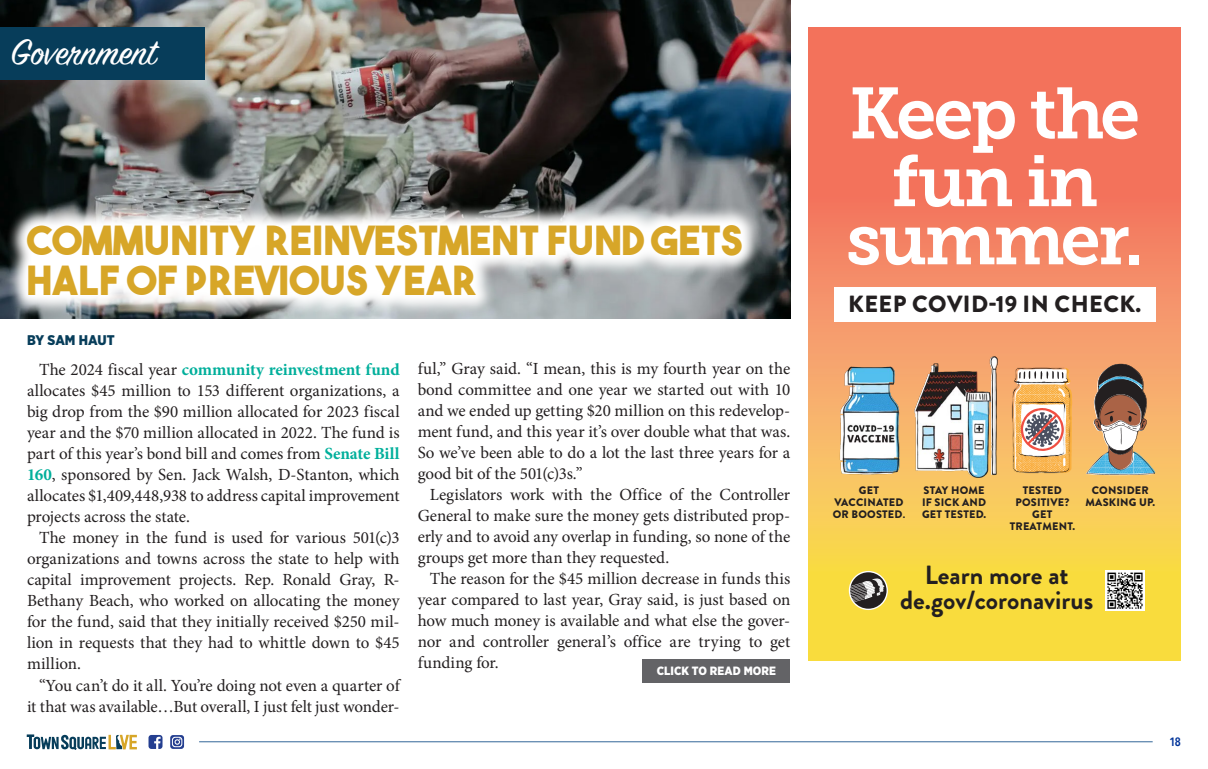
<style>
.page{position:relative;width:1208px;height:769px;background:#fff}
.page>*{position:absolute;margin:0;border:0;box-sizing:border-box;transform-origin:0 0}
.t1{font:71.9px/67.7px "Museo Slab 700";letter-spacing:-.04em;color:#fff;text-align:center}
.t2{font:40px/40px "The Bold Font";letter-spacing:.01em;color:#d7a628}
.t3{font:40px "Sign Painter House Script";color:#fff}
.t4{font:700 26.2px/24.2px "Brandon Grotesque";color:#231f20;text-align:center}
.t5{font:900 23.4px "Brandon Grotesque";letter-spacing:.02em;color:#231f20}
.body_copy{font:17px/21px "Minion Pro";letter-spacing:-.01em;color:#231f20;text-align:justify}
.t6{font:900 14px "Gotham Narrow";letter-spacing:-.005em;color:#073d5a}
.t7{font:900 12px "Gotham Narrow";letter-spacing:.005em;color:#fff}
.t8{font:600 12px "Avenir Next Condensed";color:#039}
.t9{font:900 10.9px/12px "Brandon Grotesque";letter-spacing:.02em;color:#231f20;text-align:center}
.s1{font-weight:700;color:#00af9b}
.s2{font-weight:700}
</style>
<div class="page">
<hr style="left:199px;top:740px;width:953px;height:1px;background:#369">
<svg style="left:148px;top:735px;width:14px;height:13px"></svg>
<svg style="left:170px;top:735px;width:14px;height:13px"></svg>
<svg style="left:27px;top:734px;width:110px;height:15px"></svg>
<img style="left:0;top:0;width:790px;height:319px">
<svg style="left:6px;top:204px;width:756px;height:113px"></svg>
<div style="left:642px;top:659px;width:148px;height:23px;background:#636366"></div>
<div style="left:0;top:27px;width:204px;height:52px;background:#073d5a"></div>
<svg style="left:808px;top:27px;width:372px;height:633px;background:#f59e58"></svg>
<div style="left:833px;top:287px;width:322px;height:35px;background:#fff"></div>
<img style="left:1105px;top:570px;width:39px;height:39px">
<svg style="left:848px;top:570px;width:39px;height:39px"></svg>
<svg style="left:850px;top:572px;width:36px;height:36px"></svg>
<img style="left:834px;top:352px;width:69px;height:141px">
<img style="left:913px;top:355px;width:91px;height:133px">
<img style="left:1011px;top:366px;width:61px;height:107px">
<img style="left:1085px;top:363px;width:70px;height:112px">
<p class="t3" style="left:11px;top:27px;width:147px">Government</p>
<p class="t2" style="left:27px;top:220px;width:717px">COMMUNITY REINVESTMENT FUND GETS<br>HALF OF PREVIOUS YEAR</p>
<p class="t6" style="left:27px;top:331px;width:89px">BY SAM HAUT</p>
<p class="body_copy" style="left:27px;top:359px;width:374px;text-indent:12px">The 2024 fiscal year <span class="s1">community reinvestment fund </span>allocates $45 million to 153 different organizations, a big drop from the $90 million allocated for 2023 fiscal year and the $70 million allocated in 2022. The fund is part of this year’s bond bill and comes from <span class="s1">Senate Bill 160</span>, sponsored by Sen. Jack Walsh, D-Stanton, which allocates $1,409,448,938 to address capital improvement projects across the state.</p>
<p class="body_copy" style="left:27px;top:527px;width:374px;text-indent:12px">The money in the fund is used for various 501(c)3 organizations and towns across the state to help with capital improvement projects. Rep. Ronald Gray, R-Bethany Beach, who worked on allocating the money for the fund, said that they initially received $250 mil&shy;lion in requests that they had to whittle down to $45 million.</p>
<p class="body_copy" style="left:27px;top:674px;width:374px;text-align:right">“You can’t do it all. You’re doing not even a quarter of it that was available…But overall, I just felt just wonder-</p>
<p class="body_copy" style="left:417px;top:358px;width:374px">ful,” Gray said. “I mean, this is my fourth year on the bond committee and one year we started out with 10 and we ended up getting $20 million on this redevelop&shy;ment fund, and this year it’s over double what that was.<br>So we’ve been able to do a lot the last three years for a good bit of the 501(c)3s.”</p>
<p class="body_copy" style="left:417px;top:484px;width:374px;text-indent:12px">Legislators work with the Office of the Controller General to make sure the money gets distributed prop&shy;erly and to avoid any overlap in funding, so none of the groups get more than they requested.</p>
<p class="body_copy" style="left:417px;top:568px;width:374px;text-indent:12px">The reason for the $45 million decrease in funds this year compared to last year, Gray said, is just based on how much money is available and what else the gover&shy;nor and controller general’s office are trying to get funding for.</p>
<p class="t7" style="left:656px;top:662px;width:121px">CLICK TO READ MORE</p>
<p class="t1" style="left:849px;top:80px;width:292px">Keep the fun in</p>
<p class="t1" style="left:846px;top:206px;width:299px">summer.</p>
<p class="t5" style="left:848px;top:287px;width:294px">KEEP COVID-19 IN CHECK.</p>
<p class="t9" style="left:832px;top:484px;width:74px">GET<br>VACCINATED<br>OR BOOSTED<span class="s2">.</span></p>
<p class="t9" style="left:1009px;top:484px;width:67px">TESTED<br>POSITIVE?<br>GET<br>TREATMENT.</p>
<p class="t9" style="left:1085px;top:484px;width:71px">CONSIDER<br>MASKING UP.</p>
<p class="t9" style="left:921px;top:484px;width:66px;text-align:left">STAY HOME<br>IF SICK AND<br>GET TESTED.</p>
<p class="t4" style="left:900px;top:563px;width:195px">Learn more at de.gov/coronavirus</p>
<p class="t8" style="left:1169px;top:731px;width:13px">18</p>
</div>
